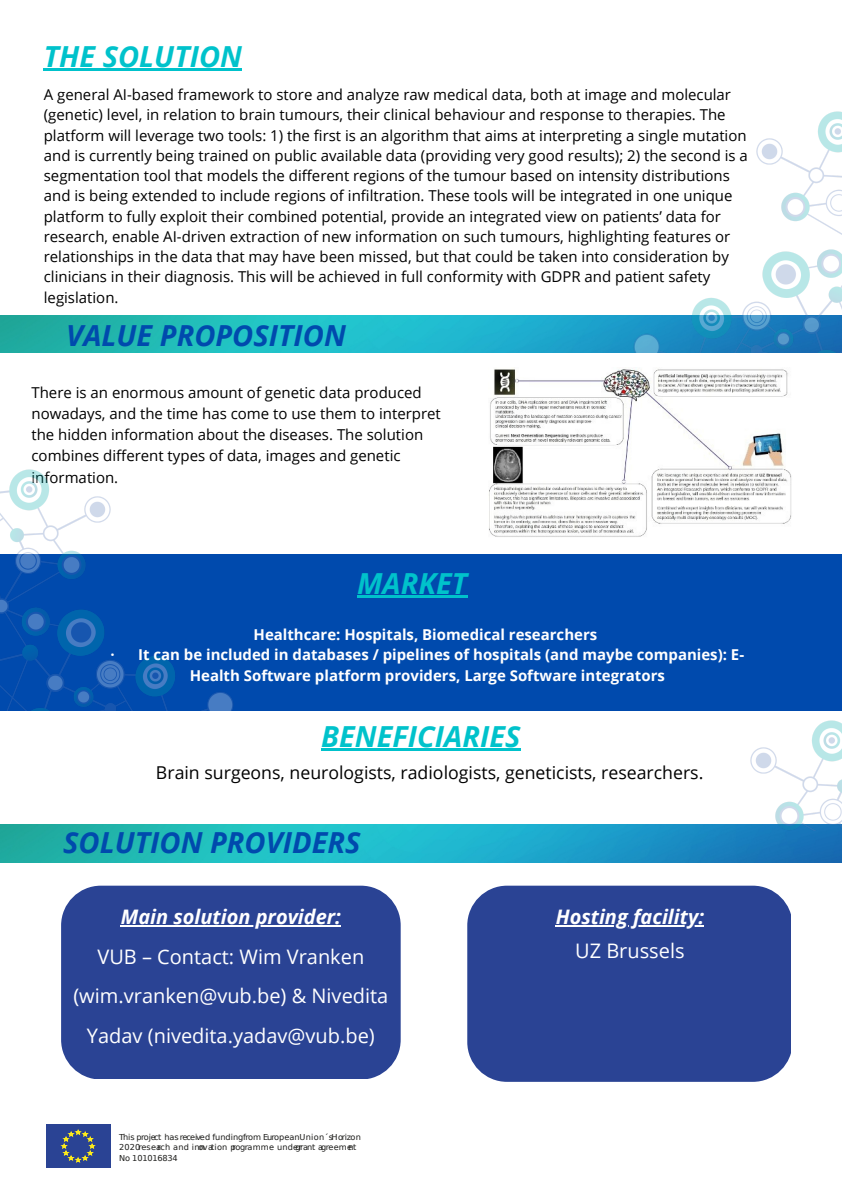
<style>
.page{position:relative;width:842px;height:1191px;background:#fff}
.page>*{position:absolute;margin:0;border:0;box-sizing:border-box;transform-origin:0 0}
.t1{font:italic 700 29px "Open Sans";color:#004aad}
.t2{font:italic 700 29px "Open Sans";color:#00c2cb}
.t3{font:20px/39.7px "Open Sans";color:#fff;text-align:center}
.t4{font:italic 700 20px "Open Sans";color:#fff}
.t5{font:17.7px "Open Sans";color:#000}
.t6{font:15px/20.2px "Open Sans";color:#000}
.t7{font:700 15px/20.2px "Open Sans";color:#fff;text-align:center}
.t8{font:8.1px/10.5px "DejaVu Sans";letter-spacing:-.02em;color:#1d1d1b}
</style>
<div class="page">
<img style="left:0;top:315px;width:615px;height:37px">
<img style="left:615px;top:111px;width:227px;height:241px">
<div style="left:0;top:553px;width:842px;height:157px;background:#004aad"></div>
<img style="left:0;top:469px;width:253px;height:241px">
<img style="left:0;top:824px;width:842px;height:38px">
<div style="left:61px;top:885px;width:339px;height:193px;background:#2a4394;border-radius:40px"></div>
<img style="left:608px;top:710px;width:234px;height:120px">
<div style="left:46px;top:1124px;width:64px;height:43px;background:#2a4394"></div>
<svg style="left:61px;top:1129px;width:34px;height:33px"></svg>
<img style="left:489px;top:368px;width:303px;height:169px">
<hr style="left:357px;top:595px;width:110px;height:2px;background:#00c2cb">
<hr style="left:121px;top:925px;width:220px;height:1px;background:#fff">
<hr style="left:321px;top:748px;width:199px;height:3px;background:#00c2cb">
<div style="left:467px;top:885px;width:324px;height:196px;background:#2a4394"></div>
<hr style="left:556px;top:925px;width:148px;height:1px;background:#fff">
<hr style="left:44px;top:68px;width:198px;height:2px;background:#00c2cb">
<h1 class="t2" style="left:44px;top:36px;width:200px">THE SOLUTION</h1>
<p class="t6" style="left:44px;top:84px;width:706px">A general AI-based framework to store and analyze raw medical data, both at image and molecular (genetic) level, in relation to brain tumours, their clinical behaviour and response to therapies. The platform will leverage two tools: 1) the first is an algorithm that aims at interpreting a single mutation and is currently being trained on public available data (providing very good results); 2) the second is a segmentation tool that models the different regions of the tumour based on intensity distributions and is being extended to include regions of infiltration. These tools will be integrated in one unique platform to fully exploit their combined potential, provide an integrated view on patients’ data for research, enable AI-driven extraction of new information on such tumours, highlighting features or relationships in the data that may have been missed, but that could be taken into consideration by clinicians in their diagnosis. This will be achieved in full conformity with GDPR and patient safety legislation.</p>
<h1 class="t1" style="left:66px;top:315px;width:281px">VALUE PROPOSITION</h1>
<p class="t6" style="left:31px;top:382px;width:411px;line-height:21px">There is an enormous amount of genetic data produced nowadays, and the time has come to use them to interpret the hidden information about the diseases. The solution combines different types of data, images and genetic information.</p>
<h1 class="t2" style="left:357px;top:562px;width:112px">MARKET</h1>
<p class="t7" style="left:111px;top:624px;width:635px">Healthcare: Hospitals, Biomedical researchers<br>· It can be included in databases / pipelines of hospitals (and maybe companies): E-<br>Health Software platform providers, Large Software integrators</p>
<h1 class="t2" style="left:321px;top:716px;width:201px">BENEFICIARIES</h1>
<p class="t5" style="left:156px;top:759px;width:549px">Brain surgeons, neurologists, radiologists, geneticists, researchers.</p>
<h1 class="t1" style="left:63px;top:821px;width:299px">SOLUTION PROVIDERS</h1>
<h2 class="t4" style="left:121px;top:902px;width:222px">Main solution provider:</h2>
<h2 class="t3" style="left:73px;top:935px;width:316px">VUB – Contact: Wim Vranken (wim.vranken@vub.be) &amp; Nivedita<br>Yadav (nivedita.yadav@vub.be)</h2>
<p class="t8" style="left:119px;top:1131px;width:243px">This project hasreceived fundingfrom EuropeanUnion´sHorizon<br>2020research and inonvation programme undegrrant agreement<br>No 101016834</p>
<h2 class="t4" style="left:556px;top:902px;width:150px">Hosting facility:</h2>
<h2 class="t3" style="left:575px;top:929px;width:111px">UZ Brussels</h2>
</div>
